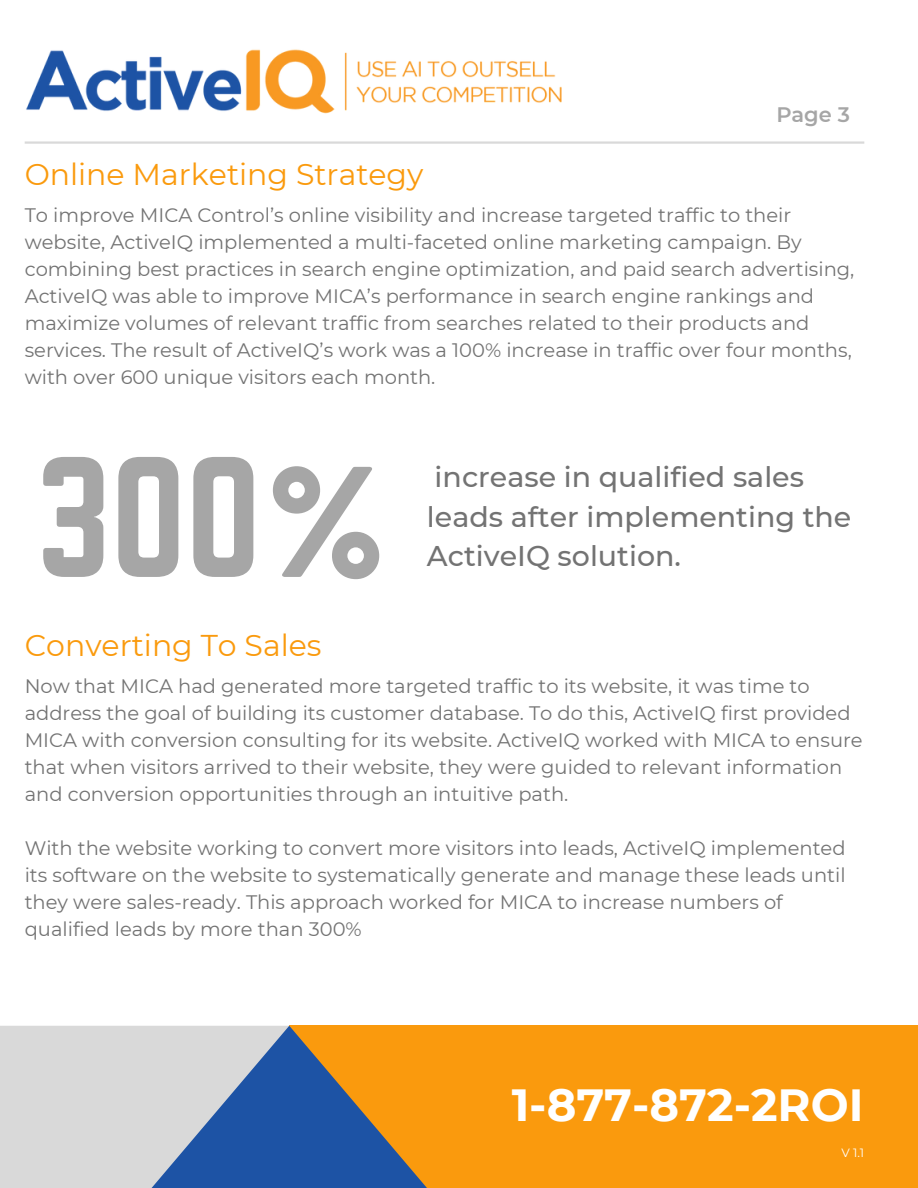
<style>
.page{position:relative;width:918px;height:1188px;background:#fff}
.page>*{position:absolute;margin:0;border:0;box-sizing:border-box;transform-origin:0 0}
.t1{font:150px "Norwester";color:#a6a6a6}
.t2{font:700 45px "Montserrat";color:#fff}
.t3{font:30px "Montserrat";color:#fa9a0d}
.t4{font:500 28.5px/39.3px "Montserrat";color:#737373}
.t5{font:600 21px "Montserrat";color:#a6a6a6}
.t6{font:19.5px/27px "Montserrat";color:#737373}
.t7{font:12px "Montserrat";color:#fff}
</style>
<div class="page">
<div style="left:289px;top:1026px;width:629px;height:162px;background:#fa9a0d"></div>
<div style="left:0;top:1026px;width:289px;height:162px;background:#d9d9d9"></div>
<svg style="left:152px;top:1026px;width:275px;height:162px"></svg>
<hr style="left:25px;top:141px;width:839px;height:3px;background:#d9d9d9">
<img style="left:26px;top:49px;width:536px;height:65px">
<h4 class="t3" style="left:25px;top:156px;width:400px">Online Marketing Strategy</h4>
<h5 class="t5" style="left:776px;top:102px;width:75px">Page 3</h5>
<p class="t6" style="left:25px;top:202px;width:831px">To improve MICA Control’s online visibility and increase targeted traffic to their website, ActiveIQ implemented a multi-faceted online marketing campaign. By combining best practices in search engine optimization, and paid search advertising, ActiveIQ was able to improve MICA’s performance in search engine rankings and maximize volumes of relevant traffic from searches related to their products and services. The result of ActiveIQ’s work was a 100% increase in traffic over four months, with over 600 unique visitors each month.</p>
<h6 class="t1" style="left:36px;top:427px;width:357px">300%</h6>
<p class="t4" style="left:427px;top:458px;width:426px">increase in qualified sales leads after implementing the<br>ActiveIQ solution.</p>
<p class="t3" style="left:25px;top:627px;width:298px">Converting To Sales</p>
<p class="t6" style="left:25px;top:672px;width:840px">Now that MICA had generated more targeted traffic to its website, it was time to address the goal of building its customer database. To do this, ActiveIQ first provided MICA with conversion consulting for its website. ActiveIQ worked with MICA to ensure that when visitors arrived to their website, they were guided to relevant information and conversion opportunities through an intuitive path.</p>
<h2 class="t6" style="left:25px;top:834px;width:822px">With the website working to convert more visitors into leads, ActiveIQ implemented its software on the website to systematically generate and manage these leads until they were sales-ready. This approach worked for MICA to increase numbers of qualified leads by more than 300%</h2>
<h6 class="t2" style="left:512px;top:1078px;width:353px">1-877-872-2ROI</h6>
<h1 class="t7" style="left:842px;top:1146px;width:24px">V 1.1</h1>
</div>
